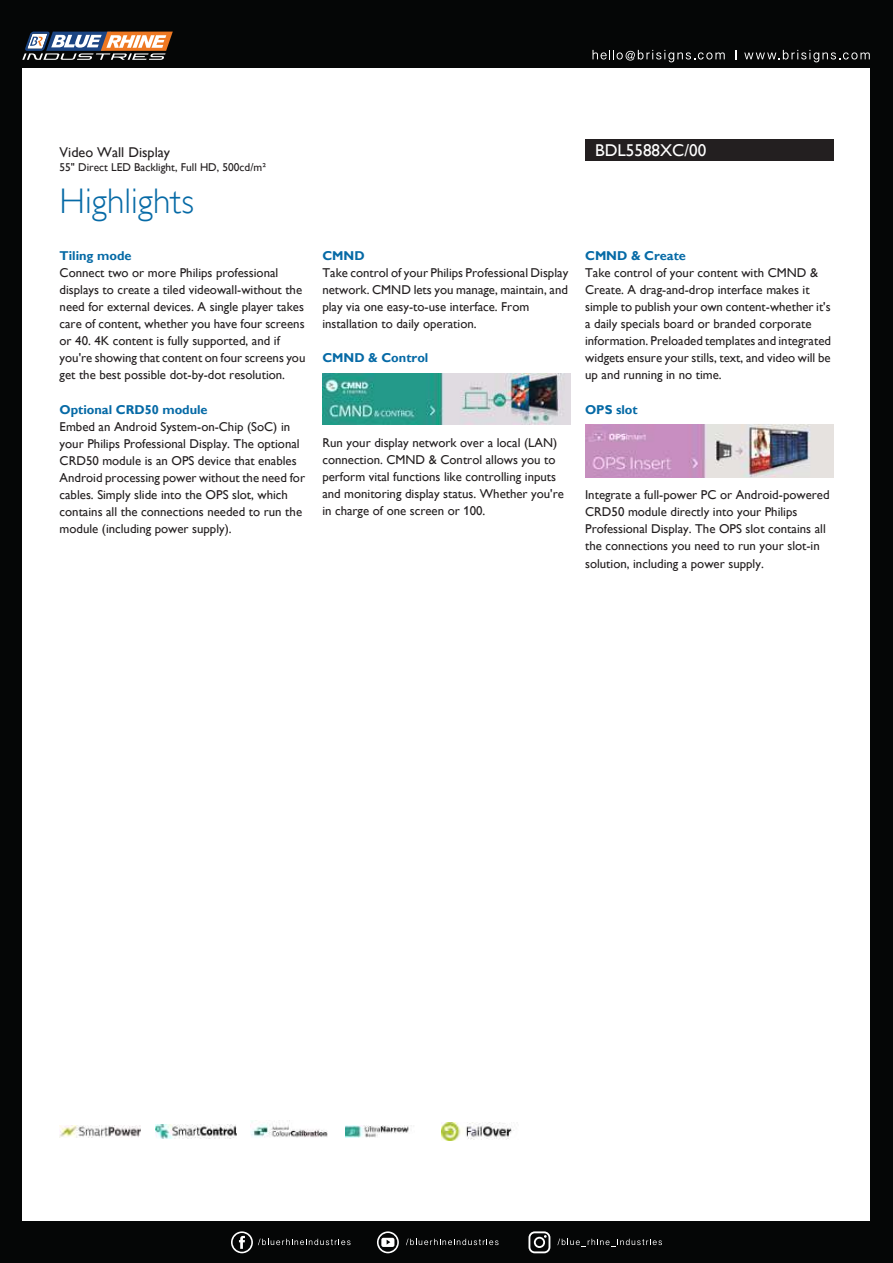
<style>
.page{position:relative;width:893px;height:1263px;background:#050606}
.page>*{position:absolute;margin:0;border:0;box-sizing:border-box;transform-origin:0 0}
.t1{font:35.55px "Gill Sans Alt One WGL Light";color:#066aa6}
.t2{font:17.1px "Gill Sans Alt One WGL";color:#fff}
.t3{font:14.25px "Gill Sans Alt One WGL";color:#231f20}
.t4{font:12.9px/17.1px "Gill Sans Alt One WGL";color:#231f20}
.t5{font:700 12.9px "Gill Sans Alt One WGL";letter-spacing:-.005em;color:#066aa6}
.t6{font:11.4px "Gill Sans Alt One WGL";color:#231f20}
</style>
<div class="page">
<div style="left:22px;top:68px;width:848px;height:1153px;background:#fff"></div>
<svg style="left:22px;top:32px;width:151px;height:28px"></svg>
<svg style="left:231px;top:1231px;width:119px;height:22px"></svg>
<svg style="left:406px;top:1239px;width:92px;height:6px"></svg>
<svg style="left:377px;top:1231px;width:22px;height:22px"></svg>
<svg style="left:557px;top:1239px;width:105px;height:8px"></svg>
<svg style="left:528px;top:1231px;width:22px;height:22px"></svg>
<svg style="left:735px;top:50px;width:2px;height:9px"></svg>
<svg style="left:744px;top:50px;width:126px;height:12px"></svg>
<svg style="left:592px;top:50px;width:133px;height:12px"></svg>
<div style="left:585px;top:139px;width:248px;height:22px;background:#231f20"></div>
<img style="left:322px;top:374px;width:249px;height:51px">
<img style="left:585px;top:425px;width:248px;height:52px">
<img style="left:60px;top:1126px;width:81px;height:11px">
<img style="left:155px;top:1125px;width:81px;height:13px">
<img style="left:250px;top:1120px;width:78px;height:18px">
<img style="left:346px;top:1125px;width:66px;height:13px">
<img style="left:441px;top:1123px;width:71px;height:17px">
<p class="t3" style="left:60px;top:142px;width:112px">Video Wall Display</p>
<p class="t6" style="left:60px;top:159px;width:208px">55" Direct LED Backlight, Full HD, 500cd/m²</p>
<h1 class="t1" style="left:60px;top:178px;width:136px">Highlights</h1>
<p class="t5" style="left:60px;top:246px;width:73px">Tiling mode</p>
<p class="t4" style="left:60px;top:264px;width:247px">Connect two or more Philips professional displays to create a tiled videowall-without the need for external devices. A single player takes care of content, whether you have four screens or 40. 4K content is fully supported, and if you're showing that content on four screens you get the best possible dot-by-dot resolution.</p>
<p class="t5" style="left:60px;top:400px;width:150px">Optional CRD50 module</p>
<p class="t4" style="left:60px;top:418px;width:247px">Embed an Android System-on-Chip (SoC) in your Philips Professional Display. The optional CRD50 module is an OPS device that enables Android processing power without the need for cables. Simply slide into the OPS slot, which contains all the connections needed to run the module (including power supply).</p>
<h2 class="t2" style="left:595px;top:138px;width:113px">BDL5588XC/00</h2>
<p class="t5" style="left:322px;top:246px;width:44px">CMND</p>
<p class="t4" style="left:322px;top:264px;width:247px">Take control of your Philips Professional Display network. CMND lets you manage, maintain, and play via one easy-to-use interface. From installation to daily operation.</p>
<p class="t5" style="left:322px;top:349px;width:107px">CMND &amp; Control</p>
<p class="t4" style="left:322px;top:434px;width:243px">Run your display network over a local (LAN) connection. CMND &amp; Control allows you to perform vital functions like controlling inputs and monitoring display status. Whether you're in charge of one screen or 100.</p>
<p class="t5" style="left:585px;top:246px;width:102px">CMND &amp; Create</p>
<p class="t4" style="left:585px;top:264px;width:247px">Take control of your content with CMND &amp; Create. A drag-and-drop interface makes it simple to publish your own content-whether it's a daily specials board or branded corporate information. Preloaded templates and integrated widgets ensure your stills, text, and video will be up and running in no time.</p>
<p class="t5" style="left:585px;top:400px;width:54px">OPS slot</p>
<p class="t4" style="left:585px;top:486px;width:246px">Integrate a full-power PC or Android-powered CRD50 module directly into your Philips Professional Display. The OPS slot contains all the connections you need to run your slot-in solution, including a power supply.</p>
</div>
